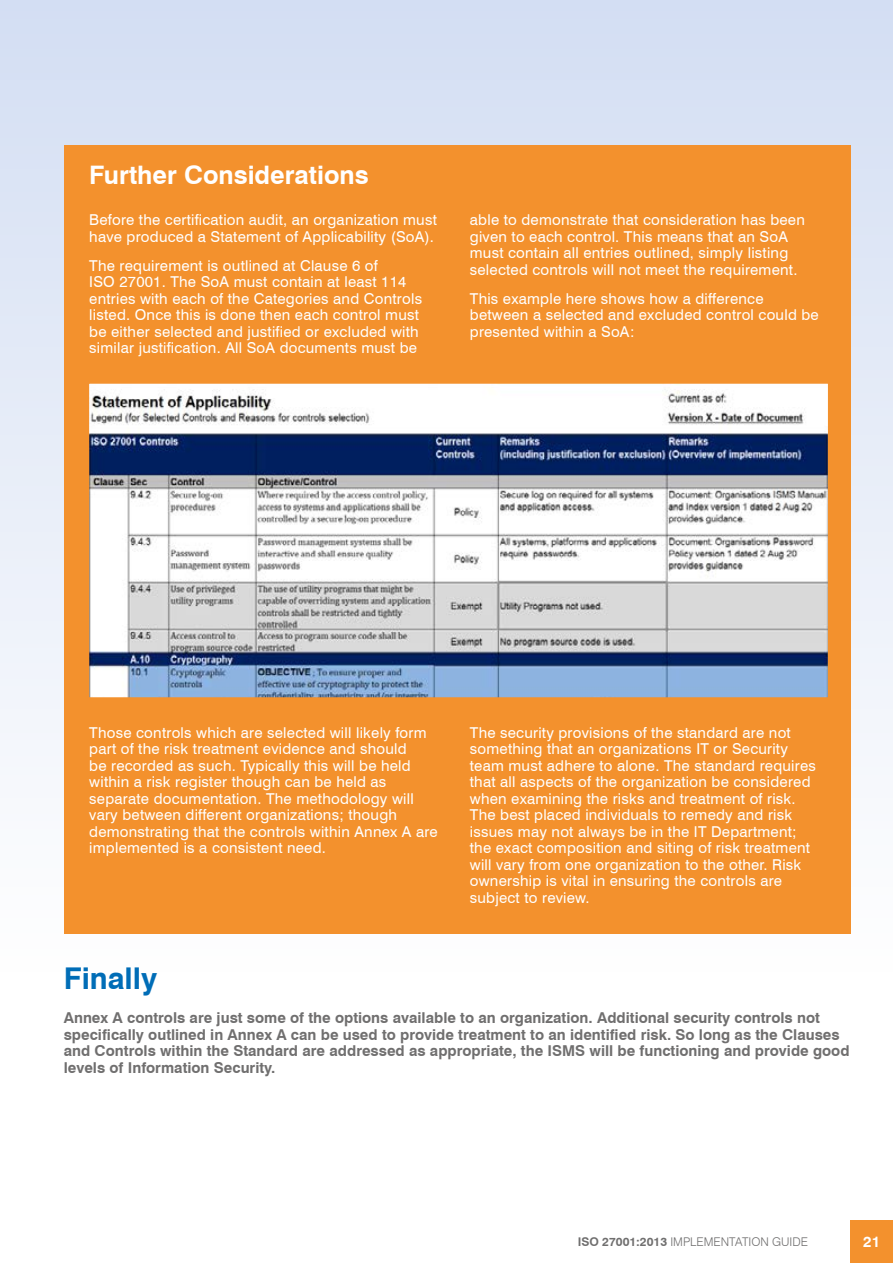
<style>
.page{position:relative;width:893px;height:1263px;background:#fff}
.page>*{position:absolute;margin:0;border:0;box-sizing:border-box;transform-origin:0 0}
.t1{font:700 30px "Swiss 721 BT";color:#006db7}
.t2{font:700 25.5px "Swiss 721 BT";color:#fff}
.t3{font:15px/16.5px "Swiss 721 BT";letter-spacing:.015em;color:#fff}
.t4{font:700 15px/16.5px "Swiss 721 BT";color:#706f6f}
.t5{font:700 15px "Swiss 721 BT";color:#fff}
.t6{font:300 12px "Swiss 721 BT";color:#706f6f}
.s1{font-weight:700}
</style>
<div class="page">
<div style="left:850px;top:1220px;width:43px;height:43px;background:#f3912d"></div>
<div style="left:0;top:0;width:893px;height:971px;background:linear-gradient(to bottom,#d3ddf1,#fefcfa)"></div>
<div style="left:64px;top:184px;width:786px;height:749px;background:#f3912d"></div>
<img style="left:90px;top:384px;width:737px;height:313px">
<div style="left:64px;top:145px;width:786px;height:59px;background:#f3912d"></div>
<h2 class="t2" style="left:89px;top:160px;width:281px">Further Considerations</h2>
<p class="t3" style="left:89px;top:211px;width:349px">Before the certification audit, an organization must have produced a Statement of Applicability (SoA).</p>
<p class="t3" style="left:89px;top:257px;width:334px">The requirement is outlined at Clause 6 of<br>ISO 27001. The SoA must contain at least 114 entries with each of the Categories and Controls listed. Once this is done then each control must be either selected and justified or excluded with similar justification. All SoA documents must be</p>
<p class="t3" style="left:470px;top:211px;width:337px">able to demonstrate that consideration has been given to each control. This means that an SoA must contain all entries outlined, simply listing selected controls will not meet the requirement.</p>
<p class="t3" style="left:470px;top:290px;width:350px">This example here shows how a difference between a selected and excluded control could be presented within a SoA:</p>
<p class="t3" style="left:89px;top:724px;width:350px">Those controls which are selected will likely form part of the risk treatment evidence and should<br>be recorded as such. Typically this will be held within a risk register though can be held as separate documentation. The methodology will vary between different organizations; though demonstrating that the controls within Annex A are implemented is a consistent need.</p>
<p class="t3" style="left:470px;top:724px;width:348px">The security provisions of the standard are not something that an organizations IT or Security team must adhere to alone. The standard requires that all aspects of the organization be considered when examining the risks and treatment of risk.<br>The best placed individuals to remedy and risk issues may not always be in the IT Department; the exact composition and siting of risk treatment will vary from one organization to the other. Risk ownership is vital in ensuring the controls are subject to review.</p>
<h1 class="t1" style="left:64px;top:960px;width:95px">Finally</h1>
<p class="t4" style="left:64px;top:1010px;width:787px">Annex A controls are just some of the options available to an organization. Additional security controls not specifically outlined in Annex A can be used to provide treatment to an identified risk. So long as the Clauses and Controls within the Standard are addressed as appropriate, the ISMS will be functioning and provide good levels of Information Security.</p>
<p class="t6" style="left:578px;top:1235px;width:232px"><span class="s1">ISO 27001:2013</span> IMPLEMENTATION GUIDE</p>
<p class="t5" style="left:863px;top:1233px;width:19px">21</p>
</div>
